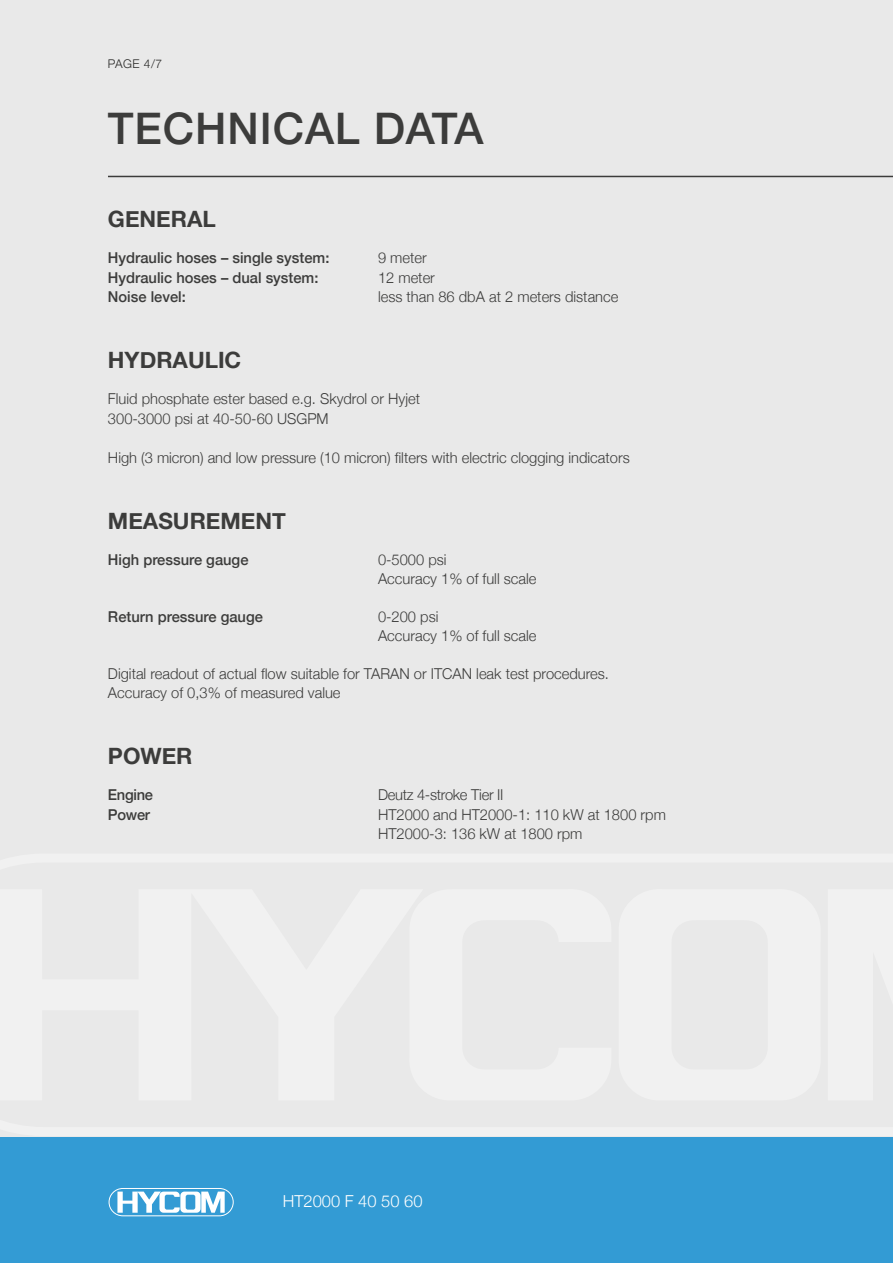
<style>
.page{position:relative;width:893px;height:1263px;background:#fff}
.page>*{position:absolute;margin:0;border:0;box-sizing:border-box;transform-origin:0 0}
.t1{font:500 43.5px "Helvetica Neue";letter-spacing:.02em;color:#3c3c3b}
.t2{font:700 22.5px "Helvetica Neue";color:#3c3c3b}
.t3{font:300 16.5px "Helvetica Neue";color:#fff}
.t4{font:300 15px/19.5px "Helvetica Neue";color:#3c3c3b}
.t5{font:500 15px "Helvetica Neue";color:#3c3c3b}
.t6{font:300 15px "Helvetica Neue";letter-spacing:-.02em;color:#3c3c3b}
.t7{font:300 12px "Helvetica Neue";color:#282827}
</style>
<div class="page">
<div style="left:0;top:0;width:893px;height:1201px;background:#e9e9e9"></div>
<div style="left:0;top:1137px;width:893px;height:126px;background:#339bd4"></div>
<hr style="left:108px;top:176px;width:785px;height:1px;background:#3c3c3b">
<div style="left:109px;top:1188px;width:125px;height:28px;border:1px solid #fff;border-radius:14px"></div>
<svg style="left:117px;top:1191px;width:108px;height:22px"></svg>
<p class="t7" style="left:108px;top:54px;width:56px">PAGE 4/7</p>
<h1 class="t1" style="left:108px;top:94px;width:377px">TECHNICAL DATA</h1>
<h2 class="t2" style="left:108px;top:201px;width:109px">GENERAL</h2>
<p class="t5" style="left:108px;top:246px;width:223px">Hydraulic hoses – single system:</p>
<p class="t4" style="left:378px;top:247px;width:50px">9 meter</p>
<p class="t5" style="left:108px;top:265px;width:212px">Hydraulic hoses – dual system:</p>
<p class="t4" style="left:378px;top:266px;width:58px">12 meter</p>
<p class="t5" style="left:108px;top:285px;width:79px">Noise level:</p>
<p class="t4" style="left:378px;top:286px;width:242px">less than 86 dbA at 2 meters distance</p>
<h2 class="t2" style="left:108px;top:342px;width:135px">HYDRAULIC</h2>
<p class="t4" style="left:108px;top:388px;width:314px">Fluid phosphate ester based e.g. Skydrol or Hyjet<br>300-3000 psi at 40-50-60 USGPM</p>
<p class="t4" style="left:108px;top:446px;width:523px">High (3 micron) and low pressure (10 micron) filters with electric clogging indicators</p>
<h2 class="t2" style="left:108px;top:503px;width:179px">MEASUREMENT</h2>
<p class="t5" style="left:108px;top:547px;width:142px">High pressure gauge</p>
<p class="t4" style="left:378px;top:548px;width:160px">0-5000 psi<br>Accuracy 1% of full scale</p>
<p class="t5" style="left:108px;top:604px;width:156px">Return pressure gauge</p>
<p class="t4" style="left:378px;top:605px;width:160px">0-200 psi<br>Accuracy 1% of full scale</p>
<p class="t4" style="left:108px;top:662px;width:502px">Digital readout of actual flow suitable for TARAN or ITCAN leak test procedures.<br>Accuracy of 0,3% of measured value</p>
<h2 class="t2" style="left:108px;top:738px;width:86px">POWER</h2>
<p class="t5" style="left:108px;top:783px;width:47px">Engine</p>
<p class="t6" style="left:378px;top:783px;width:127px">Deutz 4-stroke Tier II</p>
<p class="t5" style="left:108px;top:802px;width:44px">Power</p>
<p class="t4" style="left:378px;top:803px;width:289px">HT2000 and HT2000-1: 110 kW at 1800 rpm<br>HT2000-3: 136 kW at 1800 rpm</p>
<p class="t3" style="left:283px;top:1187px;width:141px">HT2000 F 40 50 60</p>
</div>
